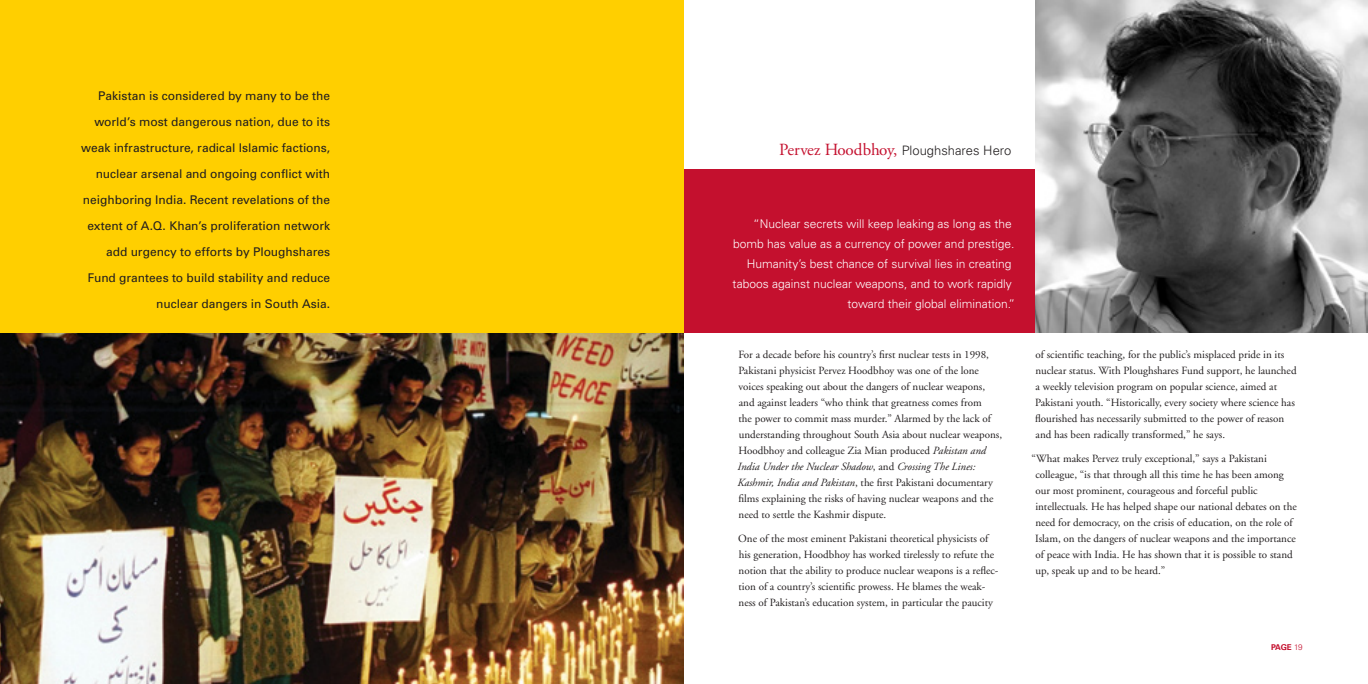
<style>
.page{position:relative;width:1368px;height:684px;background:#fff}
.page>*{position:absolute;margin:0;border:0;box-sizing:border-box;transform-origin:0 0}
.t1{font:300 13px "Univers";color:#221e1f}
.t2{font:12px/26px "Univers";color:#221e1f;text-align:right}
.t3{font:300 12px/20px "Univers";color:#fff;text-align:right}
.t4{font:11px/16px "Adobe Garamond";color:#221e1f}
.t5{font:700 8px "Univers";color:#c4102e}
.s1{font-family:"Adobe Garamond";font-weight:400;font-size:17px;color:#c4102e}
.s2{font-style:italic}
.s3{font-weight:300}
</style>
<div class="page">
<div style="left:0;top:0;width:684px;height:684px;background:#ffcf00"></div>
<div style="left:684px;top:170px;width:351px;height:163px;background:#c4102e"></div>
<img style="left:0;top:333px;width:684px;height:351px">
<img style="left:1035px;top:0;width:333px;height:333px">
<p class="t2" style="left:81px;top:83px;width:251px">Pakistan is considered by many to be the world’s most dangerous nation, due to its weak infrastructure, radical Islamic factions, nuclear arsenal and ongoing conflict with neighboring India. Recent revelations of the extent of A.Q. Khan’s proliferation network add urgency to efforts by Ploughshares Fund grantees to build stability and reduce nuclear dangers in South Asia.</p>
<p class="t1" style="left:779px;top:143px;width:234px"><span class="s1">Pervez Hoodbhoy,</span> Ploughshares Hero</p>
<p class="t3" style="left:733px;top:213px;width:284px">“Nuclear secrets will keep leaking as long as the bomb has value as a currency of power and prestige.<br>Humanity’s best chance of survival lies in creating taboos against nuclear weapons, and to work rapidly toward their global elimination.”</p>
<p class="t4" style="left:738px;top:347px;width:266px">For a decade before his country’s first nuclear tests in 1998, Pakistani physicist Pervez Hoodbhoy was one of the lone voices speaking out about the dangers of nuclear weapons, and against leaders “who think that greatness comes from<br>the power to commit mass murder.” Alarmed by the lack of understanding throughout South Asia about nuclear weapons, Hoodbhoy and colleague Zia Mian produced <span class="s2">Pakistan and India Under the Nuclear Shadow</span>, and <span class="s2">Crossing The Lines:<br>Kashmir, India and Pakistan</span>, the first Pakistani documentary films explaining the risks of having nuclear weapons and the need to settle the Kashmir dispute.</p>
<p class="t4" style="left:738px;top:531px;width:262px">One of the most eminent Pakistani theoretical physicists of his generation, Hoodbhoy has worked tirelessly to refute the notion that the ability to produce nuclear weapons is a reflec&shy;tion of a country’s scientific prowess. He blames the weak&shy;ness of Pakistan’s education system, in particular the paucity</p>
<p class="t4" style="left:1035px;top:347px;width:263px">of scientific teaching, for the public’s misplaced pride in its nuclear status. With Ploughshares Fund support, he launched a weekly television program on popular science, aimed at Pakistani youth. “Historically, every society where science has flourished has necessarily submitted to the power of reason and has been radically transformed,” he says.</p>
<p class="t4" style="left:1035px;top:451px;width:263px;text-indent:-4px">“What makes Pervez truly exceptional,” says a Pakistani colleague, “is that through all this time he has been among our most prominent, courageous and forceful public intellectuals. He has helped shape our national debates on the need for democracy, on the crisis of education, on the role of Islam, on the dangers of nuclear weapons and the importance of peace with India. He has shown that it is possible to stand up, speak up and to be heard.”</p>
<p class="t5" style="left:1271px;top:643px;width:33px">PAGE <span class="s3">19</span></p>
</div>
